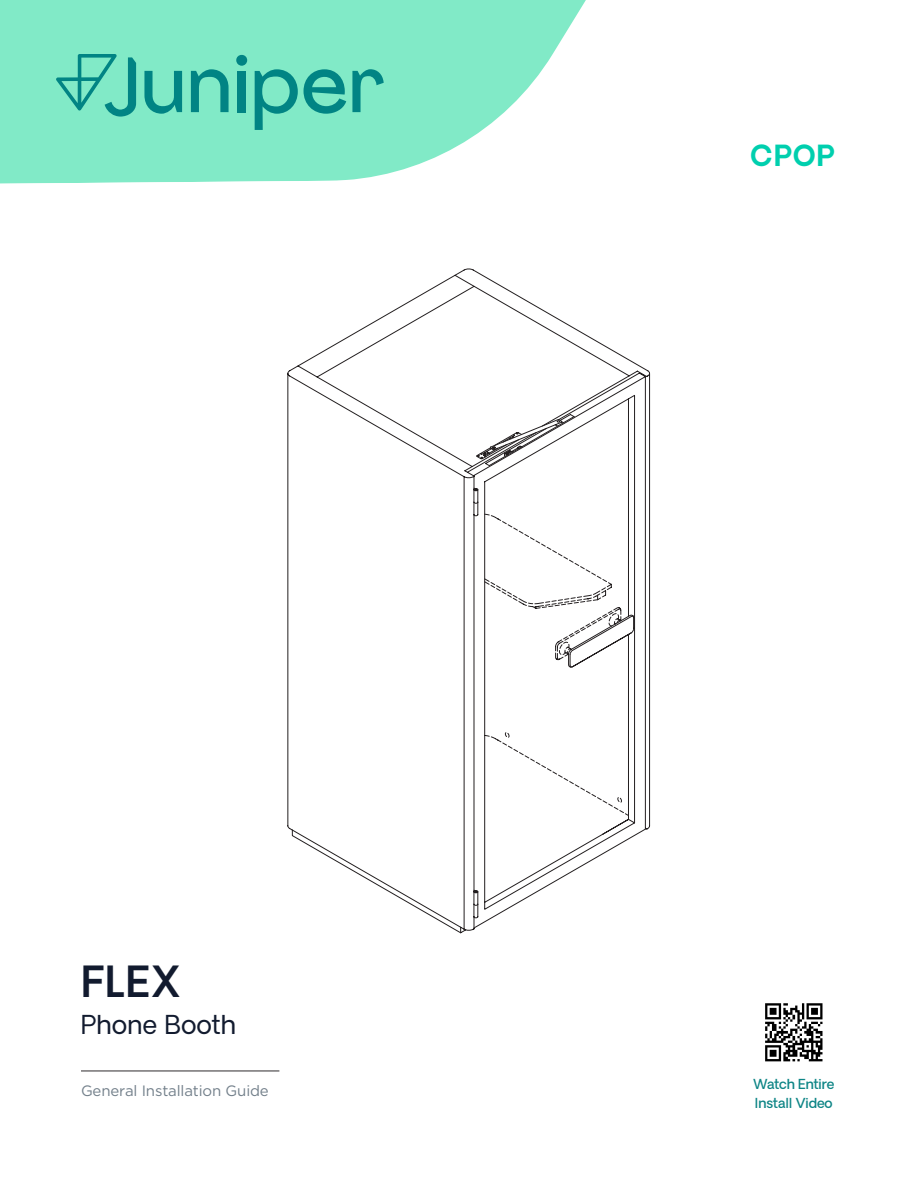
<style>
.page{position:relative;width:918px;height:1188px;background:#fff}
.page>*{position:absolute;margin:0;border:0;box-sizing:border-box;transform-origin:0 0}
.Guide_Title{font:600 42px "Oakes Grotesk";color:#121b2f}
.Product_Code{font:700 28.5px "Oakes Grotesk";color:#00cfae}
.Guide_Title-2{font:25.5px "Oakes Grotesk";letter-spacing:.02em;color:#121b2f}
.Guide_Title-3{font:15px "Gotham";letter-spacing:-.01em;color:#727f8a}
.Contact_Copyright{font:500 13.5px/19.5px "Oakes Grotesk";letter-spacing:-.015em;color:#0e8586}
</style>
<div class="page">
<hr style="left:81px;top:1071px;width:198px;height:1px;background:#2e2b2c">
<svg style="left:287px;top:269px;width:363px;height:665px"></svg>
<svg style="left:473px;top:413px;width:173px;height:516px"></svg>
<svg style="left:483px;top:418px;width:82px;height:39px"></svg>
<img style="left:765px;top:1003px;width:58px;height:59px">
<svg style="left:0;top:144px;width:461px;height:40px;background:#93edcf"></svg>
<svg style="left:0;top:0;width:586px;height:144px;background:#8eeccc"></svg>
<svg style="left:144px;top:71px;width:38px;height:43px;background:#44b9a7"></svg>
<svg style="left:191px;top:69px;width:38px;height:43px;background:#44b9a7"></svg>
<div style="left:238px;top:71px;width:8px;height:41px;background:#018484"></div>
<svg style="left:236px;top:55px;width:11px;height:11px"></svg>
<svg style="left:255px;top:69px;width:43px;height:61px;background:#4cc0ab"></svg>
<svg style="left:304px;top:69px;width:42px;height:45px;background:#3db4a3"></svg>
<svg style="left:352px;top:69px;width:32px;height:43px"></svg>
<svg style="left:56px;top:54px;width:80px;height:63px;background:#5dcdb4"></svg>
<p class="Guide_Title" style="left:81px;top:954px;width:101px">FLEX</p>
<p class="Guide_Title-2" style="left:81px;top:1008px;width:156px">Phone Booth</p>
<p class="Product_Code" style="left:750px;top:137px;width:86px">CPOP</p>
<p class="Guide_Title-3" style="left:81px;top:1082px;width:189px">General Installation Guide</p>
<p class="Contact_Copyright" style="left:753px;top:1074px;width:83px">Watch Entire<br>Install Video</p>
</div>
